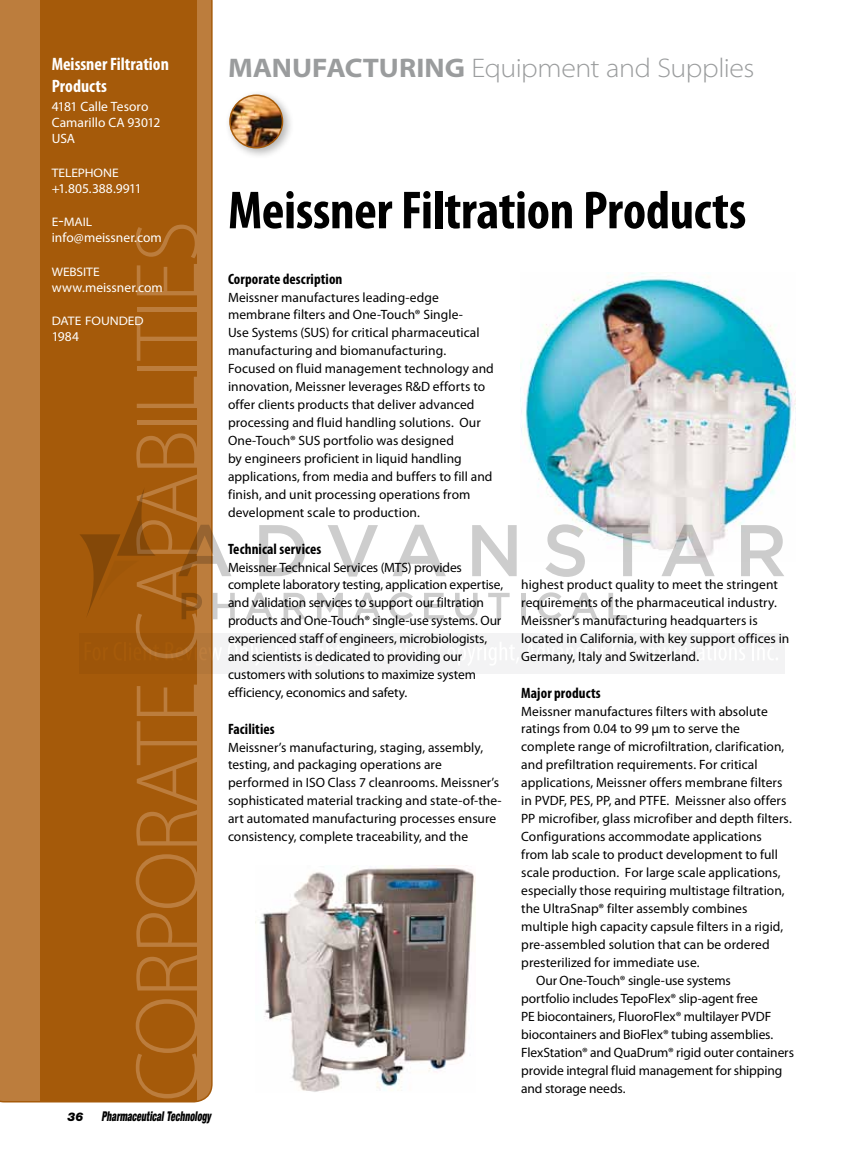
<style>
.page{position:relative;width:864px;height:1161px;background:#fff}
.page>*{position:absolute;margin:0;border:0;box-sizing:border-box;transform-origin:0 0}
.t1{font:300 90px "Myriad Pro";letter-spacing:-.025em;color:#bc7d3d}
.t2{font:700 condensed 54px "Myriad Pro";letter-spacing:-.005em;color:#000}
.t3{font:300 semi-expanded 27px "Myriad Pro";letter-spacing:-.02em;color:#9a9c9d}
.t4{font:700 condensed 18px/21.6px "Myriad Pro";color:#fff}
.t5{font:700 condensed 15px "Myriad Pro";letter-spacing:.005em;color:#000}
.t6{font:13.5px/18px "Myriad Pro";color:#000}
.t7{font:13.5px/16.2px "Myriad Pro";color:#fff}
.t8{font:italic 900 condensed 13.5px "Helvetica Neue LT Std";letter-spacing:.01em;color:#000;scale:.7 1}
.t9{font:semi-expanded 12.3px "Myriad Pro";letter-spacing:-.005em;color:#fff}
.t10{font:italic 900 12px "Helvetica Neue LT Std";color:#000}
.s1{font-size:16.5px}
.s2{font-weight:700}
</style>
<div class="page">
<div style="left:0;top:0;width:213px;height:1102px;background:#bc7d3d"></div>
<div style="left:40px;top:0;width:157px;height:1102px;background:#a55a0a"></div>
<div style="left:224px;top:89px;width:70px;height:70px;background:#000;opacity:.3"></div>
<img style="left:230px;top:95px;width:52px;height:53px;border-radius:26px">
<div style="left:229px;top:94px;width:54px;height:54px;border:2px solid #a55a0a;border-radius:50%"></div>
<img style="left:521px;top:272px;width:274px;height:278px">
<img style="left:259px;top:866px;width:216px;height:226px">
<svg style="left:178px;top:525px;width:53px;height:51px"></svg>
<svg style="left:259px;top:525px;width:46px;height:51px"></svg>
<svg style="left:328px;top:525px;width:50px;height:52px"></svg>
<svg style="left:393px;top:525px;width:53px;height:51px"></svg>
<svg style="left:472px;top:525px;width:45px;height:51px"></svg>
<svg style="left:545px;top:524px;width:40px;height:53px"></svg>
<svg style="left:607px;top:525px;width:41px;height:51px"></svg>
<svg style="left:661px;top:525px;width:54px;height:51px"></svg>
<svg style="left:741px;top:525px;width:43px;height:51px"></svg>
<svg style="left:80px;top:490px;width:75px;height:125px"></svg>
<svg style="left:182px;top:593px;width:20px;height:26px"></svg>
<svg style="left:213px;top:593px;width:22px;height:26px"></svg>
<svg style="left:245px;top:593px;width:28px;height:26px"></svg>
<svg style="left:284px;top:593px;width:22px;height:26px"></svg>
<svg style="left:317px;top:593px;width:26px;height:26px"></svg>
<svg style="left:354px;top:593px;width:27px;height:26px"></svg>
<svg style="left:389px;top:592px;width:24px;height:28px"></svg>
<svg style="left:424px;top:593px;width:20px;height:26px"></svg>
<svg style="left:455px;top:593px;width:23px;height:27px"></svg>
<svg style="left:488px;top:593px;width:22px;height:26px"></svg>
<div style="left:521px;top:593px;width:5px;height:26px;background:#cdcdcd"></div>
<svg style="left:537px;top:592px;width:25px;height:28px"></svg>
<svg style="left:570px;top:593px;width:28px;height:26px"></svg>
<svg style="left:608px;top:593px;width:19px;height:26px"></svg>
<div style="left:197px;top:634px;width:588px;height:40px;background:#f3f3f4"></div>
<svg style="left:197px;top:642px;width:25px;height:18px"></svg>
<svg style="left:228px;top:642px;width:39px;height:24px"></svg>
<svg style="left:273px;top:642px;width:19px;height:18px"></svg>
<svg style="left:300px;top:642px;width:49px;height:24px"></svg>
<svg style="left:356px;top:642px;width:75px;height:18px"></svg>
<svg style="left:438px;top:642px;width:81px;height:24px"></svg>
<svg style="left:525px;top:642px;width:220px;height:18px"></svg>
<svg style="left:752px;top:642px;width:26px;height:18px"></svg>
<h3 class="t4" style="left:52px;top:54px;width:119px">Meissner Filtration<br>Products</h3>
<p class="t7" style="left:52px;top:98px;width:110px">4181 Calle Tesoro<br>Camarillo CA 93012<br>USA</p>
<p class="t9" style="left:52px;top:165px;width:68px">TELEPHONE</p>
<p class="t7" style="left:52px;top:180px;width:92px">+1.805.388.9911</p>
<p class="t9" style="left:52px;top:214px;width:42px">E<span class="s1">-</span>MAIL</p>
<p class="t7" style="left:52px;top:230px;width:112px">info@meissner.com</p>
<p class="t9" style="left:52px;top:264px;width:50px">WEBSITE</p>
<p class="t7" style="left:52px;top:279px;width:113px">www.meissner.com</p>
<p class="t9" style="left:52px;top:313px;width:93px">DATE FOUNDED</p>
<p class="t7" style="left:52px;top:329px;width:29px">1984</p>
<h1 class="t1" style="left:113px;top:1102px;width:883px;rotate:-90deg">CORPORATE CAPABILITIES</h1>
<p class="t10" style="left:68px;top:1110px;width:18px">36</p>
<p class="t8" style="left:102px;top:1108px;width:158px">Pharmaceutical Technology</p>
<h3 class="t3" style="left:228px;top:52px;width:528px"><span class="s2">MANUFACTURING</span> Equipment and Supplies</h3>
<h2 class="t2" style="left:228px;top:181px;width:520px">Meissner Filtration Products</h2>
<p class="t5" style="left:228px;top:270px;width:116px">Corporate description</p>
<p class="t6" style="left:228px;top:288px;width:267px">Meissner manufactures leading-edge membrane filters and One-Touch® Single-<br>Use Systems (SUS) for critical pharmaceutical manufacturing and biomanufacturing.<br>Focused on fluid management technology and innovation, Meissner leverages R&amp;D efforts to offer clients products that deliver advanced processing and fluid handling solutions. Our One-Touch® SUS portfolio was designed<br>by engineers proficient in liquid handling applications, from media and buffers to fill and finish, and unit processing operations from development scale to production.</p>
<p class="t5" style="left:228px;top:540px;width:95px">Technical services</p>
<p class="t6" style="left:228px;top:558px;width:277px">Meissner Technical Services (MTS) provides complete laboratory testing, application expertise, and validation services to support our filtration products and One-Touch® single-use systems. Our experienced staff of engineers, microbiologists, and scientists is dedicated to providing our customers with solutions to maximize system efficiency, economics and safety.</p>
<p class="t5" style="left:228px;top:720px;width:48px">Facilities</p>
<p class="t6" style="left:228px;top:738px;width:275px">Meissner’s manufacturing, staging, assembly, testing, and packaging operations are performed in ISO Class 7 cleanrooms. Meissner’s sophisticated material tracking and state-of-the&shy;art automated manufacturing processes ensure consistency, complete traceability, and the</p>
<p class="t6" style="left:521px;top:576px;width:270px">highest product quality to meet the stringent requirements of the pharmaceutical industry.<br>Meissner’s manufacturing headquarters is located in California, with key support offices in Germany, Italy and Switzerland.</p>
<p class="t5" style="left:521px;top:684px;width:81px">Major products</p>
<p class="t6" style="left:521px;top:702px;width:248px">Meissner manufactures filters with absolute</p>
<p class="t6" style="left:521px;top:720px;width:220px">ratings from 0.04 to 99 µm to serve the</p>
<p class="t6" style="left:521px;top:738px;width:265px">complete range of microfiltration, clarification,</p>
<p class="t6" style="left:521px;top:756px;width:238px">and prefiltration requirements. For critical</p>
<p class="t6" style="left:521px;top:774px;width:263px">applications, Meissner offers membrane filters</p>
<p class="t6" style="left:521px;top:792px;width:267px">in PVDF, PES, PP, and PTFE. Meissner also offers</p>
<p class="t6" style="left:521px;top:810px;width:272px">PP microfiber, glass microfiber and depth filters.</p>
<p class="t6" style="left:521px;top:828px;width:242px">Configurations accommodate applications</p>
<p class="t6" style="left:521px;top:846px;width:258px">from lab scale to product development to full</p>
<p class="t6" style="left:521px;top:864px;width:261px">scale production. For large scale applications,</p>
<p class="t6" style="left:521px;top:882px;width:265px">especially those requiring multistage filtration,</p>
<p class="t6" style="left:521px;top:900px;width:228px">the UltraSnap® filter assembly combines</p>
<p class="t6" style="left:521px;top:918px;width:264px">multiple high capacity capsule filters in a rigid,</p>
<p class="t6" style="left:521px;top:936px;width:250px">pre-assembled solution that can be ordered</p>
<p class="t6" style="left:521px;top:954px;width:180px">presterilized for immediate use.</p>
<p class="t6" style="left:536px;top:972px;width:196px">Our One-Touch® single-use systems</p>
<p class="t6" style="left:521px;top:990px;width:238px">portfolio includes TepoFlex® slip-agent free</p>
<p class="t6" style="left:521px;top:1008px;width:252px">PE biocontainers, FluoroFlex® multilayer PVDF</p>
<p class="t6" style="left:521px;top:1026px;width:254px">biocontainers and BioFlex® tubing assemblies.</p>
<p class="t6" style="left:521px;top:1044px;width:274px">FlexStation® and QuaDrum® rigid outer containers</p>
<p class="t6" style="left:521px;top:1062px;width:263px">provide integral fluid management for shipping</p>
<p class="t6" style="left:521px;top:1080px;width:106px">and storage needs.</p>
</div>
